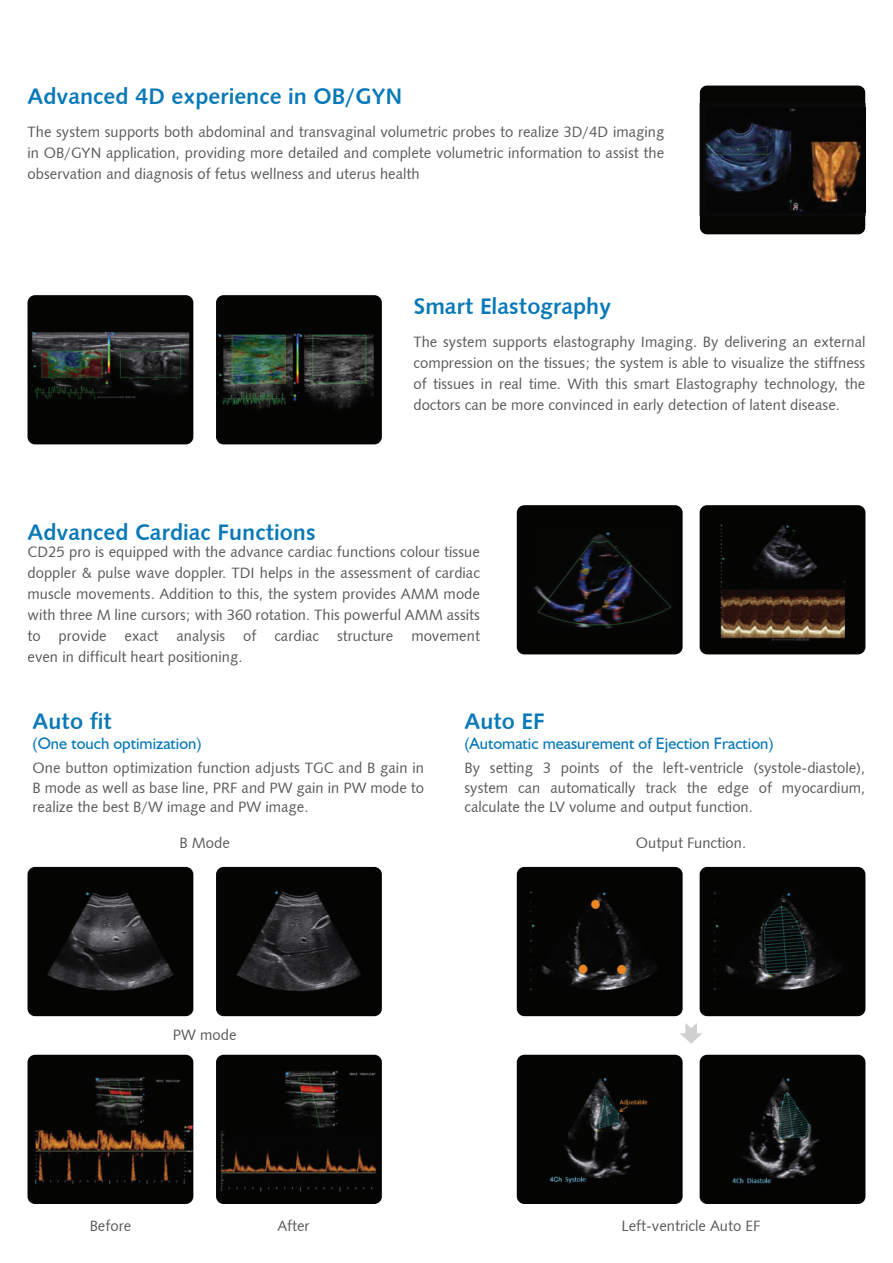
<style>
.page{position:relative;width:893px;height:1263px;background:#fff}
.page>*{position:absolute;margin:0;border:0;box-sizing:border-box;transform-origin:0 0}
.t1{font:22.5px "Humanist 531 BT Bold A";color:#0778b8}
.t2{font:16.5px "Humanist 521 BT";color:#0778b8}
.t3{font:15px/21px "Humanist 531 BT Roman A";color:#57585a;text-align:justify}
</style>
<div class="page">
<img style="left:216px;top:295px;width:166px;height:149px">
<img style="left:28px;top:295px;width:165px;height:149px">
<img style="left:517px;top:505px;width:166px;height:149px">
<img style="left:700px;top:505px;width:165px;height:149px">
<img style="left:28px;top:867px;width:165px;height:149px">
<img style="left:216px;top:867px;width:166px;height:149px">
<img style="left:216px;top:1055px;width:166px;height:149px">
<img style="left:28px;top:1055px;width:165px;height:149px">
<img style="left:517px;top:867px;width:166px;height:149px">
<img style="left:517px;top:1055px;width:166px;height:149px">
<img style="left:700px;top:867px;width:165px;height:149px">
<img style="left:700px;top:1055px;width:165px;height:149px">
<svg style="left:680px;top:1023px;width:22px;height:21px"></svg>
<div style="left:700px;top:85px;width:165px;height:150px;background:#050504"></div>
<img style="left:705px;top:107px;width:160px;height:106px">
<h1 class="t1" style="left:28px;top:83px;width:376px">Advanced 4D experience in OB/GYN</h1>
<p class="t3" style="left:28px;top:121px;width:638px">The system supports both abdominal and transvaginal volumetric probes to realize 3D/4D imaging in OB/GYN application, providing more detailed and complete volumetric information to assist the observation and diagnosis of fetus wellness and uterus health</p>
<h1 class="t1" style="left:413px;top:292px;width:199px">Smart Elastography</h1>
<p class="t3" style="left:413px;top:331px;width:453px">The system supports elastography Imaging. By delivering an external compression on the tissues; the system is able to visualize the stiffness of tissues in real time. With this smart Elastography technology, the doctors can be more convinced in early detection of latent disease.</p>
<h1 class="t1" style="left:28px;top:518px;width:290px">Advanced Cardiac Functions</h1>
<p class="t3" style="left:28px;top:541px;width:454px">CD25 pro is equipped with the advance cardiac functions colour tissue doppler &amp; pulse wave doppler. TDI helps in the assessment of cardiac muscle movements. Addition to this, the system provides AMM mode with three M line cursors; with 360 rotation. This powerful AMM assits to provide exact analysis of cardiac structure movement even in difficult heart positioning.</p>
<h1 class="t1" style="left:33px;top:707px;width:81px">Auto fit</h1>
<p class="t2" style="left:33px;top:733px;width:171px">(One touch optimization)</p>
<h1 class="t1" style="left:464px;top:707px;width:82px">Auto EF</h1>
<p class="t2" style="left:464px;top:733px;width:311px">(Automatic measurement of Ejection Fraction)</p>
<p class="t3" style="left:33px;top:758px;width:393px;line-height:19.5px">One button optimization function adjusts TGC and B gain in B mode as well as base line, PRF and PW gain in PW mode to realize the best B/W image and PW image.</p>
<p class="t3" style="left:464px;top:758px;width:403px;line-height:19px">By setting 3 points of the left-ventricle (systole-diastole), system can automatically track the edge of myocardium, calculate the LV volume and output function.</p>
<p class="t3" style="left:179px;top:831px;width:52px">B Mode</p>
<p class="t3" style="left:636px;top:831px;width:112px">Output Function.</p>
<p class="t3" style="left:173px;top:1024px;width:65px">PW mode</p>
<p class="t3" style="left:90px;top:1215px;width:43px">Before</p>
<p class="t3" style="left:277px;top:1215px;width:34px">After</p>
<p class="t3" style="left:622px;top:1215px;width:140px">Left-ventricle Auto EF</p>
</div>
